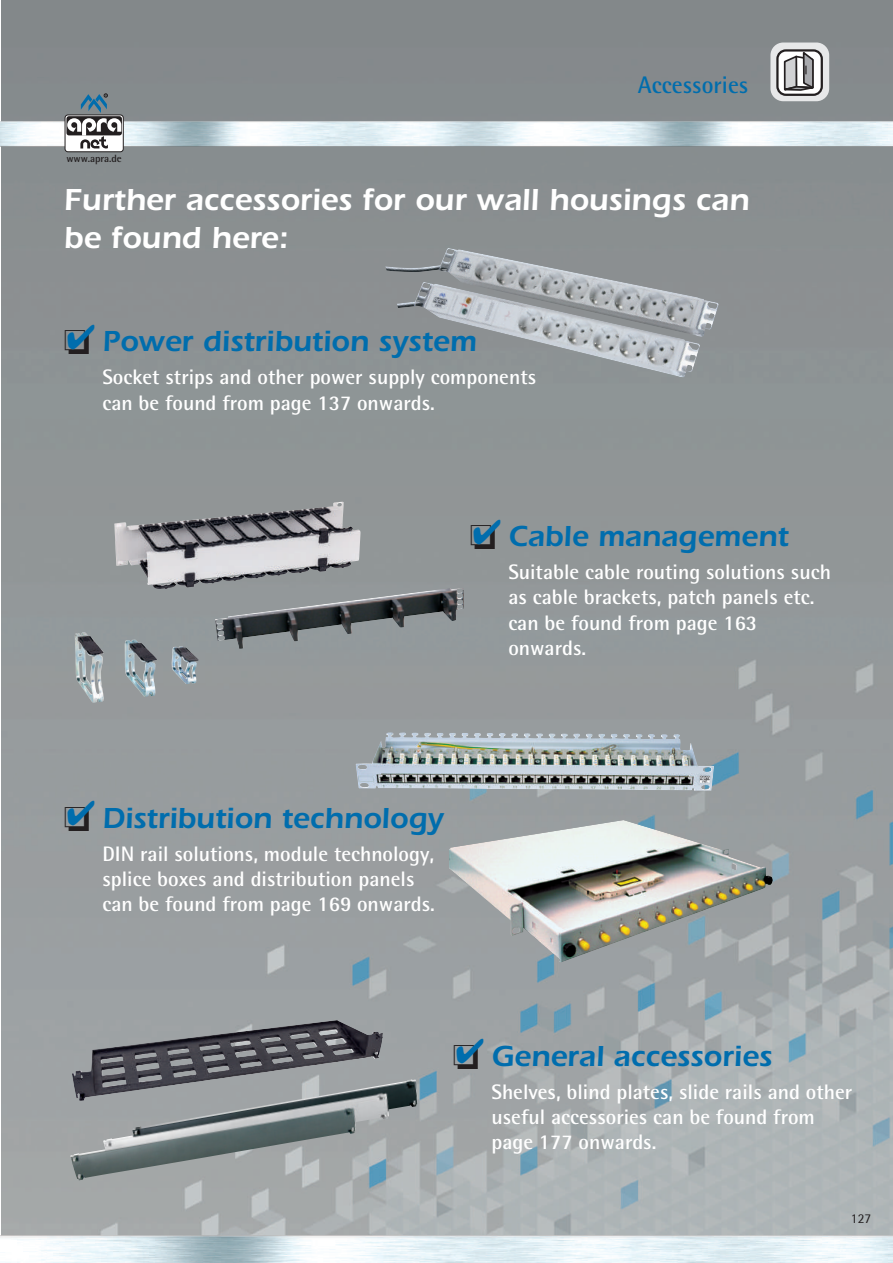
<style>
.page{position:relative;width:893px;height:1263px;background:#fff}
.page>*{position:absolute;margin:0;border:0;box-sizing:border-box;transform-origin:0 0}
.t1{font:600 31.5px/37.8px "Itc Eras";color:#fff}
.t2{font:600 30px "Itc Eras";color:#006dad}
.t3{font:700 24px "Rotis Semi Sans Pro Cyr";color:#006dad}
.t4{font:700 21px/25.2px "Rotis Semi Sans Pro Cyr";color:#fff}
.t5{font:13.5px "Agfa Rotis Semisans";color:#231f20}
.t6{font:700 10.5px "Rotis Semi Sans Pro Cyr";letter-spacing:-.005em;color:#231f20}
.s1{color:#231f20}
</style>
<div class="page">
<img style="left:1px;top:0;width:892px;height:1235px">
<img style="left:0;top:121px;width:893px;height:26px">
<div style="left:65px;top:115px;width:58px;height:37px;background:linear-gradient(to right,#fff,#fff);border-radius:3px"></div>
<div style="left:65px;top:115px;width:59px;height:37px;border:1px solid #231f20;border-radius:3px"></div>
<svg style="left:66px;top:116px;width:56px;height:19px"></svg>
<svg style="left:67px;top:94px;width:54px;height:54px"></svg>
<div style="left:770px;top:43px;width:59px;height:58px;background:#e7e8e9;border-radius:13px"></div>
<svg style="left:777px;top:50px;width:45px;height:45px"></svg>
<div style="left:776px;top:49px;width:47px;height:47px;border:2px solid #231f20;border-radius:8px"></div>
<svg style="left:776px;top:49px;width:47px;height:43px;background:#a9a8a9"></svg>
<img style="left:114px;top:502px;width:247px;height:87px">
<img style="left:70px;top:1079px;width:348px;height:101px">
<img style="left:72px;top:1020px;width:311px;height:81px">
<img style="left:385px;top:248px;width:334px;height:129px">
<img style="left:449px;top:820px;width:324px;height:142px">
<img style="left:381px;top:732px;width:254px;height:16px">
<img style="left:215px;top:588px;width:249px;height:61px">
<img style="left:75px;top:632px;width:123px;height:71px">
<p class="t3" style="left:638px;top:76px;width:112px">Accessories</p>
<p class="t6" style="left:66px;top:155px;width:57px">www.apra.de</p>
<h1 class="t1" style="left:64px;top:185px;width:687px">Further accessories for our wall housings can be found here:</h1>
<h2 class="t2" style="left:64px;top:331px;width:414px"><span class="s1">□</span>✔ Power distribution system</h2>
<p class="t4" style="left:102px;top:367px;width:435px">Socket strips and other power supply components can be found from page 137 onwards.</p>
<h2 class="t2" style="left:470px;top:526px;width:320px"><span class="s1">□</span>✔ Cable management</h2>
<p class="t4" style="left:508px;top:562px;width:324px">Suitable cable routing solutions such as cable brackets, patch panels etc. can be found from page 163 onwards.</p>
<h2 class="t2" style="left:64px;top:808px;width:382px"><span class="s1">□</span>✔ Distribution technology</h2>
<p class="t4" style="left:102px;top:843px;width:334px">DIN rail solutions, module technology, splice boxes and distribution panels can be found from page 169 onwards.</p>
<h2 class="t2" style="left:453px;top:1045px;width:321px"><span class="s1">□</span>✔ General accessories</h2>
<p class="t4" style="left:491px;top:1081px;width:362px">Shelves, blind plates, slide rails and other useful accessories can be found from page 177 onwards.</p>
<p class="t5" style="left:851px;top:1214px;width:22px">127</p>
</div>
